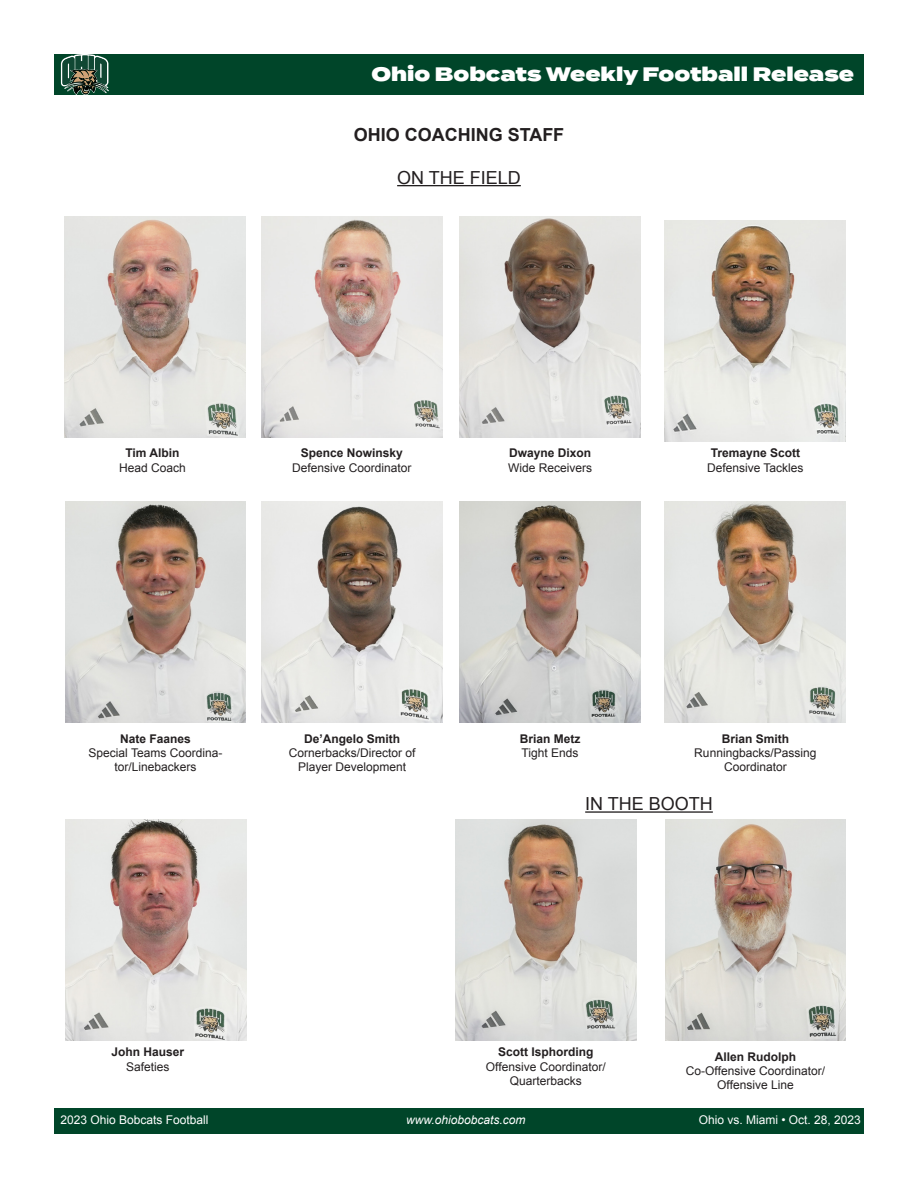
<style>
.page{position:relative;width:918px;height:1188px;background:#fff}
.page>*{position:absolute;margin:0;border:0;box-sizing:border-box;transform-origin:0 0}
.t1{font:900 19.5px "Termina";color:#fff}
.t2{font:18px "Arial";color:#231f20}
.t3{font:700 18px "Arial";color:#231f20}
.t4{font:12px/14.4px "Arial";color:#231f20;text-align:center}
.t5{font:700 12px "Arial";color:#231f20}
.t6{font:12px "Arial";color:#fff}
.t7{font:italic 12px "Arial";color:#fff}
</style>
<div class="page">
<div style="left:54px;top:54px;width:810px;height:41px;background:#004529"></div>
<svg style="left:61px;top:54px;width:48px;height:41px"></svg>
<div style="left:54px;top:1109px;width:810px;height:25px;background:#004529"></div>
<hr style="left:397px;top:185px;width:124px;height:1px;background:#231f20">
<hr style="left:585px;top:811px;width:128px;height:2px;background:#231f20">
<img style="left:65px;top:216px;width:181px;height:221px">
<img style="left:460px;top:501px;width:180px;height:222px">
<img style="left:261px;top:216px;width:181px;height:221px">
<img style="left:665px;top:819px;width:181px;height:221px">
<img style="left:65px;top:501px;width:181px;height:222px">
<img style="left:460px;top:216px;width:181px;height:221px">
<img style="left:262px;top:501px;width:181px;height:222px">
<img style="left:665px;top:220px;width:181px;height:222px">
<img style="left:65px;top:819px;width:181px;height:221px">
<img style="left:455px;top:819px;width:181px;height:221px">
<img style="left:665px;top:501px;width:181px;height:222px">
<h1 class="t1" style="left:371px;top:60px;width:484px">Ohio Bobcats Weekly Football Release</h1>
<p class="t3" style="left:354px;top:122px;width:212px">OHIO COACHING STAFF</p>
<p class="t2" style="left:397px;top:166px;width:125px">ON THE FIELD</p>
<p class="t5" style="left:126px;top:445px;width:56px">Tim Albin</p>
<p class="t4" style="left:119px;top:461px;width:68px">Head Coach</p>
<p class="t5" style="left:301px;top:445px;width:104px">Spence Nowinsky</p>
<p class="t4" style="left:292px;top:461px;width:121px">Defensive Coordinator</p>
<p class="t5" style="left:509px;top:445px;width:84px">Dwayne Dixon</p>
<p class="t4" style="left:508px;top:461px;width:86px">Wide Receivers</p>
<p class="t5" style="left:711px;top:445px;width:91px">Tremayne Scott</p>
<p class="t4" style="left:707px;top:461px;width:98px">Defensive Tackles</p>
<p class="t5" style="left:120px;top:730px;width:72px">Nate Faanes</p>
<p class="t4" style="left:89px;top:746px;width:135px">Special Teams Coordina&shy;tor/Linebackers</p>
<p class="t5" style="left:304px;top:730px;width:98px">De’Angelo Smith</p>
<p class="t4" style="left:289px;top:746px;width:128px">Cornerbacks/Director of<br>Player Development</p>
<p class="t5" style="left:520px;top:730px;width:62px">Brian Metz</p>
<p class="t4" style="left:522px;top:746px;width:58px">Tight Ends</p>
<p class="t5" style="left:722px;top:730px;width:69px">Brian Smith</p>
<p class="t4" style="left:694px;top:746px;width:124px">Runningbacks/Passing<br>Coordinator</p>
<p class="t2" style="left:585px;top:792px;width:129px">IN THE BOOTH</p>
<p class="t5" style="left:112px;top:1044px;width:74px">John Hauser</p>
<p class="t4" style="left:126px;top:1059px;width:45px">Safeties</p>
<p class="t5" style="left:498px;top:1044px;width:97px">Scott Isphording</p>
<p class="t4" style="left:486px;top:1059px;width:121px">Offensive Coordinator/<br>Quarterbacks</p>
<p class="t5" style="left:715px;top:1048px;width:83px">Allen Rudolph</p>
<p class="t4" style="left:686px;top:1064px;width:141px">Co-Offensive Coordinator/<br>Offensive Line</p>
<p class="t6" style="left:60px;top:1111px;width:150px">2023 Ohio Bobcats Football</p>
<p class="t7" style="left:406px;top:1112px;width:121px">www.ohiobobcats.com</p>
<p class="t6" style="left:699px;top:1111px;width:164px">Ohio vs. Miami • Oct. 28, 2023</p>
</div>
